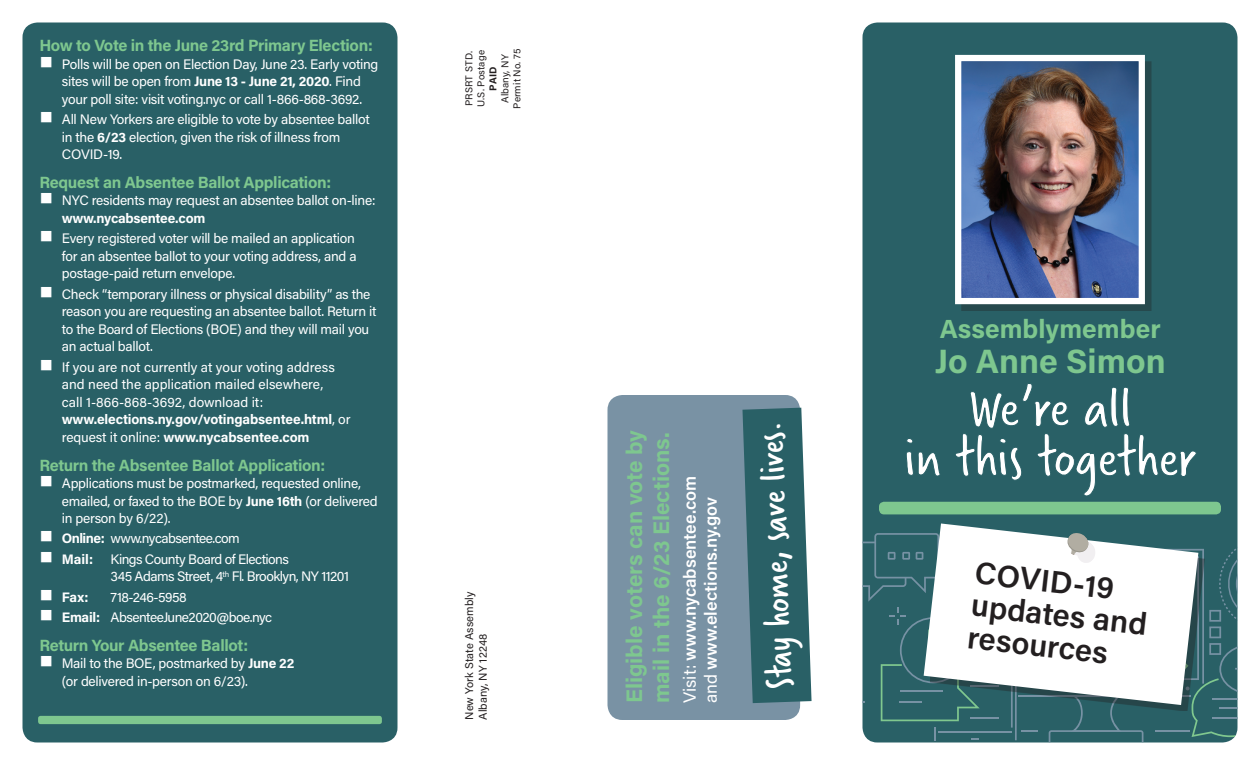
<style>
.page{position:relative;width:1260px;height:765px;background:#fff}
.page>*{position:absolute;margin:0;border:0;box-sizing:border-box;transform-origin:0 0}
.t1{font:61.25px/50px "Verveine";letter-spacing:-.01em;color:#fff;text-align:center}
.t2{font:38.75px "Verveine";color:#fff}
.t3{font:700 33.75px "Acumin Pro";color:#7ec78f}
.t4{font:600 31.25px/32.5px "Acumin Pro";color:#231f20}
.t5{font:700 26.25px "Acumin Pro";letter-spacing:.005em;color:#7ec78f}
.t6{font:700 22.5px/27px "Acumin Pro";color:#7ec78f}
.t7{font:600 17.5px/21px "Acumin Pro";color:#fff}
.t8{font:700 16.25px "Acumin Pro";letter-spacing:-.02em;color:#7ec78f}
.t9{font:13.75px/17.5px "Acumin Pro";letter-spacing:-.02em;color:#fff}
.t10{font:13.75px/17.5px "Acumin Pro";color:#fff}
.t11{font:13.75px/20.4px "Acumin Pro";letter-spacing:-.04em;color:#fff}
.t12{font:700 13.75px "Acumin Pro";letter-spacing:-.02em;color:#fff}
.t13{font:11.25px/13.5px "Acumin Pro";letter-spacing:.01em;color:#231f20}
.t14{font:10px/12px "Acumin Pro";letter-spacing:.015em;color:#231f20}
.t15{font:700 10px "Acumin Pro";color:#231f20}
.s1{font-weight:700}
.s2{font-weight:400}
</style>
<div class="page">
<div style="left:608px;top:395px;width:192px;height:325px;background:#7992a4;border-radius:15px"></div>
<svg style="left:742px;top:408px;width:70px;height:295px"></svg>
<div style="left:22px;top:22px;width:376px;height:720px;background:#296066;border-radius:15px"></div>
<div style="left:38px;top:716px;width:344px;height:8px;background:#7ec78f;border-radius:2px"></div>
<div style="left:862px;top:22px;width:376px;height:720px;background:#296066;border-radius:15px"></div>
<div style="left:879px;top:502px;width:342px;height:12px;background:#7ec78f;border-radius:5px"></div>
<svg style="left:940px;top:523px;width:75px;height:9px"></svg>
<svg style="left:1036px;top:514px;width:26px;height:1px"></svg>
<svg style="left:862px;top:532px;width:376px;height:210px"></svg>
<div style="left:962px;top:61px;width:190px;height:250px;background:#231f20;opacity:.35"></div>
<img style="left:962px;top:62px;width:176px;height:235px">
<div style="left:955px;top:55px;width:190px;height:249px;border:6px solid #fff"></div>
<p class="t8" style="left:39px;top:34px;width:335px">How to Vote in the June 23rd Primary Election:</p>
<p class="t9" style="left:62px;top:55px;width:318px">Polls will be open on Election Day, June 23. Early voting sites will be open from <span class="s1">June 13 - June 21, 2020</span>. Find your poll site: visit voting.nyc or call 1-866-868-3692.</p>
<p class="t9" style="left:62px;top:110px;width:309px">All New Yorkers are eligible to vote by absentee ballot in the <span class="s1">6/23</span> election, given the risk of illness from<br>COVID-19.</p>
<p class="t8" style="left:39px;top:171px;width:293px">Request an Absentee Ballot Application:</p>
<p class="t9" style="left:62px;top:191px;width:315px">NYC residents may request an absentee ballot on-line:</p>
<p class="t12" style="left:62px;top:209px;width:145px">www.nycabsentee.com</p>
<p class="t9" style="left:62px;top:229px;width:296px">Every registered voter will be mailed an application for an absentee ballot to your voting address, and a postage-paid return envelope.</p>
<p class="t9" style="left:62px;top:285px;width:316px">Check “temporary illness or physical disability” as the reason you are requesting an absentee ballot. Return it to the Board of Elections (BOE) and they will mail you an actual ballot.</p>
<p class="t10" style="left:62px;top:358px;width:290px">If you are not currently at your voting address and need the application mailed elsewhere,<br>call 1-866-868-3692, download it: <span class="s1">www.elections.ny.gov/votingabsentee.html</span>, or request it online: <span class="s1">www.nycabsentee.com</span></p>
<p class="t8" style="left:39px;top:453px;width:287px">Return the Absentee Ballot Application:</p>
<p class="t9" style="left:62px;top:474px;width:317px">Applications must be postmarked, requested online, emailed, or faxed to the BOE by <span class="s1">June 16th</span> (or delivered in person by 6/22).</p>
<p class="t11" style="left:62px;top:528px;width:180px"><span class="s1">Online:</span> www.nycabsentee.com<br><span class="s1">Mail:</span></p>
<p class="t11" style="left:111px;top:550px;width:240px;line-height:17.5px">Kings County Board of Elections<br>345 Adams Street, 4<sup>th</sup> Fl. Brooklyn, NY 11201</p>
<p class="t12" style="left:62px;top:587px;width:28px">Fax:</p>
<p class="t11" style="left:62px;top:586px;width:212px;text-indent:49px">718-246-5958<br><span class="s1">Email:</span> AbsenteeJune2020@boe.nyc</p>
<p class="t8" style="left:39px;top:634px;width:210px">Return Your Absentee Ballot:</p>
<p class="t9" style="left:62px;top:654px;width:234px">Mail to the BOE, postmarked by <span class="s1">June 22 </span>(or delivered in-person on 6/23).</p>
<p class="t14" style="left:498px;top:109px;width:62px;text-align:center;rotate:-90deg">Albany, NY<br>Permit No. 75</p>
<p class="t14" style="left:462px;top:107px;width:59px;rotate:-90deg">PRSRT STD.<br>U.S. Postage</p>
<p class="t15" style="left:486px;top:91px;width:25px;rotate:-90deg">PAID</p>
<p class="t13" style="left:462px;top:720px;width:130px;rotate:-90deg">New York State Assembly<br>Albany, NY 12248</p>
<h3 class="t6" style="left:620px;top:703px;width:275px;rotate:-90deg">Eligible voters can vote by mail in the 6/23 Elections.</h3>
<p class="t7" style="left:678px;top:703px;width:229px;rotate:-90deg"><span class="s2">Visit:</span> www.nycabsentee.com <span class="s2">and</span> www.elections.ny.gov</p>
<h2 class="t2" style="left:753px;top:690px;width:270px;rotate:-92deg">Stay home, save lives.</h2>
<h3 class="t5" style="left:940px;top:310px;width:222px">Assemblymember</h3>
<h3 class="t3" style="left:935px;top:337px;width:232px">Jo Anne Simon</h3>
<h1 class="t1" style="left:904px;top:383px;width:294px">We’re all<br>in this together</h1>
<h3 class="t4" style="left:977px;top:554px;width:178px;rotate:7deg">COVID-19 updates and resources</h3>
</div>
